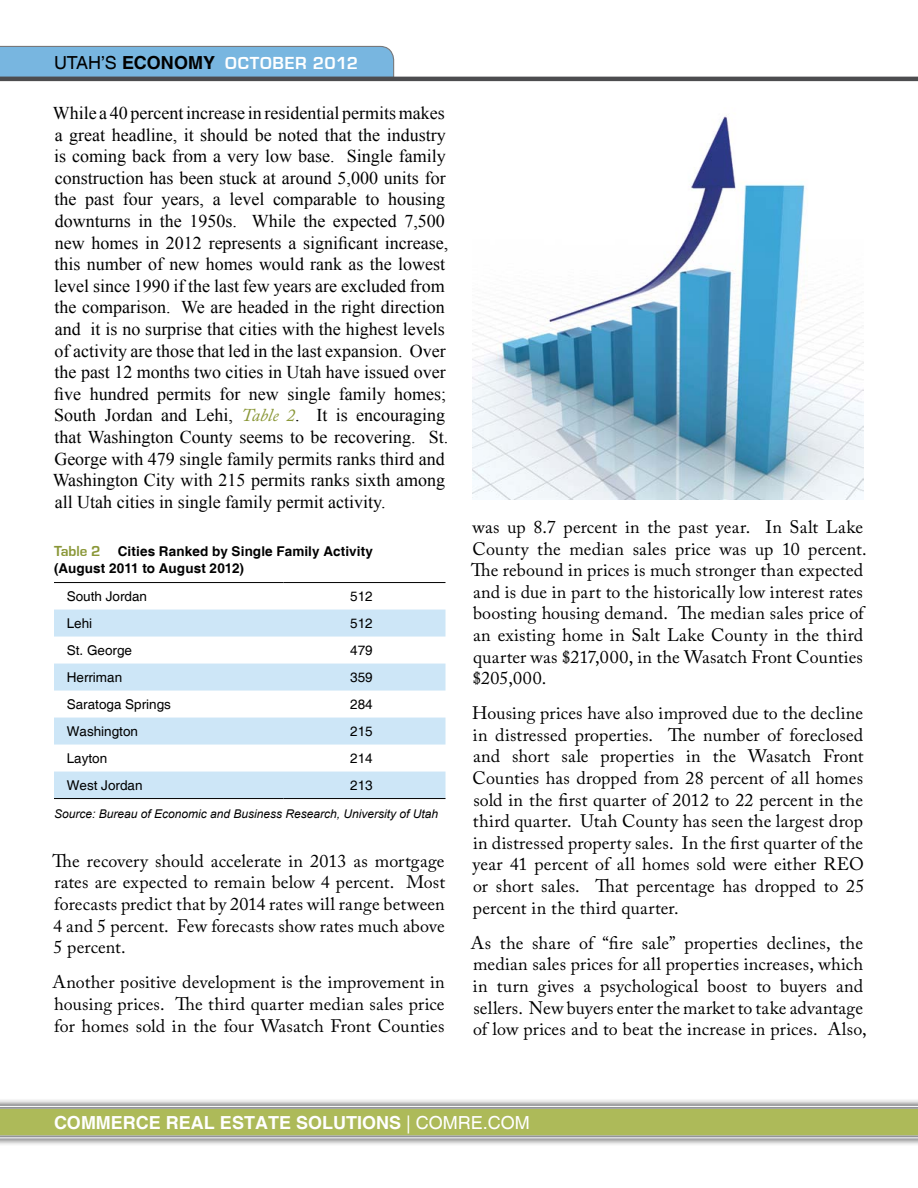
<style>
.page{position:relative;width:918px;height:1188px;background:#fff}
.page>*{position:absolute;margin:0;border:0;box-sizing:border-box;transform-origin:0 0}
.t1{font:18px/21.6px "Adobe Caslon Pro";letter-spacing:.01em;color:#000;text-align:justify}
.t2{font:18px/21.6px "Times New Roman";color:#000}
.t3{font:700 18px "Helvetica";color:#fff}
.t4{font:700 18px "Eurostile";letter-spacing:.04em;color:#fff}
.t5{font:18px "Helvetica";color:#000}
.t6{font:700 15px "Eurostile";color:#8a9737}
.t7{font:13.5px "Helvetica";color:#000}
.t8{font:700 13.5px/16.2px "Helvetica";letter-spacing:.01em;color:#000}
.t9{font:italic 12px "Arial";color:#000}
.s1{font-family:"Helvetica";font-weight:400;color:#000}
.s2{font-family:"Helvetica";color:#000}
.s3{font-family:"Adobe Caslon Pro";font-style:italic;color:#8a9737}
.s4{font-weight:400}
</style>
<div class="page">
<div style="left:0;top:1098px;width:918px;height:48px;background:#000;opacity:.75"></div>
<svg style="left:0;top:1105px;width:918px;height:35px;background:#aeb870"></svg>
<svg style="left:0;top:45px;width:395px;height:32px;background:#7bb4db"></svg>
<hr style="left:0;top:77px;width:918px;height:4px;background:#4d4d4f">
<svg style="left:54px;top:610px;width:392px;height:188px;fill:#cde6f7"></svg>
<hr style="left:54px;top:798px;width:230px;height:1px;background:#000">
<hr style="left:284px;top:798px;width:162px;height:1px;background:#000">
<hr style="left:54px;top:582px;width:230px;height:1px;background:#000">
<hr style="left:284px;top:582px;width:162px;height:1px;background:#000">
<img style="left:472px;top:115px;width:392px;height:384px">
<p class="t5" style="left:54px;top:52px;width:25px">Utah</p>
<p class="t4" style="left:101px;top:53px;width:258px"><span class="s1">’s</span> <span class="s2">ECONOMY</span> OCTOBER 2012</p>
<p class="t2" style="left:53px;top:102px;width:397px">While a 40 percent increase in residential permits makes a great headline, it should be noted that the industry is coming back from a very low base. Single family construction has been stuck at around 5,000 units for the past four years, a level comparable to housing downturns in the 1950s. While the expected 7,500 new homes in 2012 represents a significant increase, this number of new homes would rank as the lowest level since 1990 if the last few years are excluded from the comparison. We are headed in the right direction and it is no surprise that cities with the highest levels of activity are those that led in the last expansion. Over the past 12 months two cities in Utah have issued over five hundred permits for new single family homes; South Jordan and Lehi, <span class="s3">Table 2</span>. It is encouraging that Washington County seems to be recovering. St.<br>George with 479 single family permits ranks third and Washington City with 215 permits ranks sixth among all Utah cities in single family permit activity.</p>
<p class="t6" style="left:54px;top:543px;width:48px">TABLE 2</p>
<p class="t8" style="left:54px;top:544px;width:321px;text-indent:64px">CITIES RANKED BY SINGLE FAMILY ACTIVITY (AUGUST 2011 TO AUGUST 2012)</p>
<p class="t7" style="left:67px;top:588px;width:82px">South Jordan</p>
<p class="t7" style="left:350px;top:588px;width:24px">512</p>
<p class="t7" style="left:67px;top:615px;width:27px">Lehi</p>
<p class="t7" style="left:350px;top:615px;width:24px">512</p>
<p class="t7" style="left:67px;top:642px;width:67px">St. George</p>
<p class="t7" style="left:350px;top:642px;width:24px">479</p>
<p class="t7" style="left:67px;top:669px;width:57px">Herriman</p>
<p class="t7" style="left:350px;top:669px;width:24px">359</p>
<p class="t7" style="left:67px;top:696px;width:106px">Saratoga Springs</p>
<p class="t7" style="left:350px;top:696px;width:24px">284</p>
<p class="t7" style="left:67px;top:723px;width:73px">Washington</p>
<p class="t7" style="left:350px;top:723px;width:24px">215</p>
<p class="t7" style="left:67px;top:750px;width:42px">Layton</p>
<p class="t7" style="left:350px;top:750px;width:24px">214</p>
<p class="t7" style="left:67px;top:777px;width:77px">West Jordan</p>
<p class="t7" style="left:350px;top:777px;width:24px">213</p>
<p class="t9" style="left:54px;top:806px;width:386px">Source: Bureau of Economic and Business Research, University of Utah</p>
<p class="t1" style="left:53px;top:850px;width:394px">The recovery should accelerate in 2013 as mortgage rates are expected to remain below 4 percent. Most forecasts predict that by 2014 rates will range between 4 and 5 percent. Few forecasts show rates much above 5 percent.</p>
<p class="t1" style="left:52px;top:971px;width:394px">Another positive development is the improvement in housing prices. The third quarter median sales price for homes sold in the four Wasatch Front Counties</p>
<p class="t1" style="left:471px;top:516px;width:397px;text-align:left">was up 8.7 percent in the past year. In Salt Lake County the median sales price was up 10 percent.<br>The rebound in prices is much stronger than expected and is due in part to the historically low interest rates boosting housing demand. The median sales price of an existing home in Salt Lake County in the third quarter was $217,000, in the Wasatch Front Counties $205,000.</p>
<p class="t1" style="left:472px;top:702px;width:394px">Housing prices have also improved due to the decline in distressed properties. The number of foreclosed and short sale properties in the Wasatch Front Counties has dropped from 28 percent of all homes sold in the first quarter of 2012 to 22 percent in the third quarter. Utah County has seen the largest drop in distressed property sales. In the first quarter of the year 41 percent of all homes sold were either REO or short sales. That percentage has dropped to 25 percent in the third quarter.</p>
<p class="t1" style="left:471px;top:932px;width:397px;text-align:left">As the share of “fire sale” properties declines, the median sales prices for all properties increases, which in turn gives a psychological boost to buyers and sellers. New buyers enter the market to take advantage of low prices and to beat the increase in prices. Also,</p>
<p class="t3" style="left:54px;top:1112px;width:70px">COMMERCE</p>
<p class="t3" style="left:166px;top:1112px;width:365px">REAL ESTATE SOLUTIONS <span class="s4">| comre.com</span></p>
</div>
